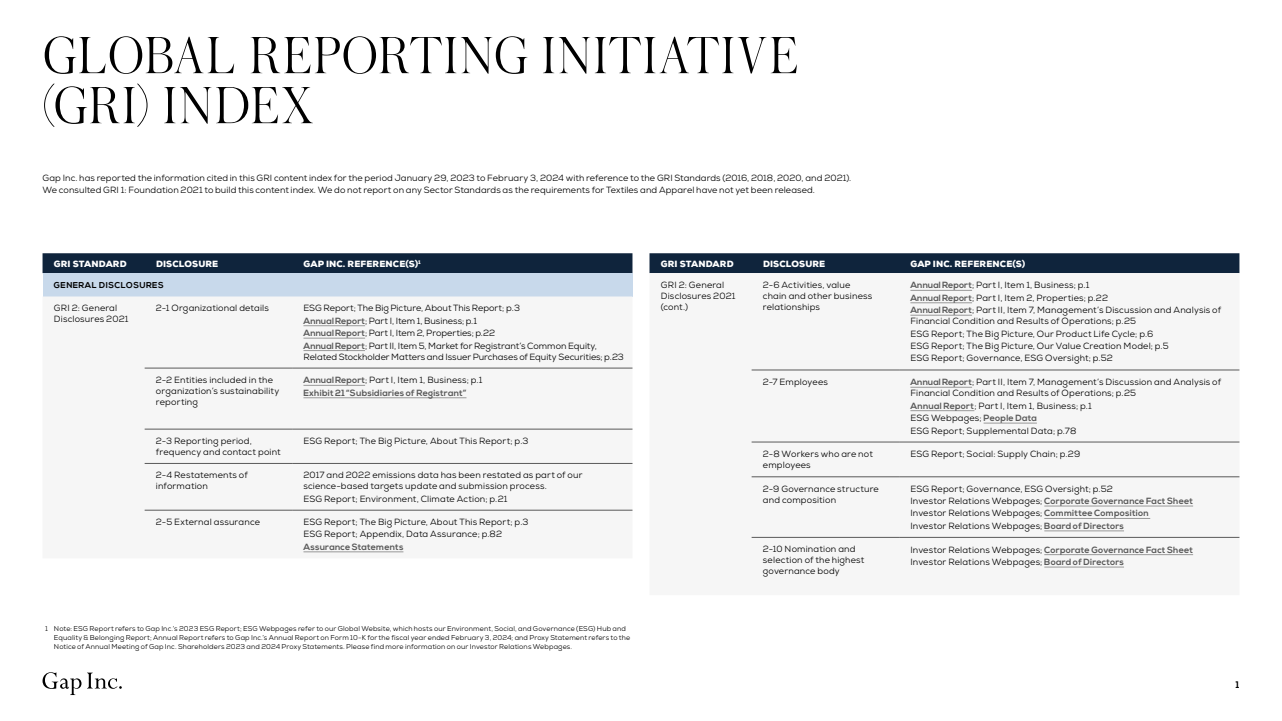
<style>
.page{position:relative;width:1282px;height:721px;background:#fff}
.page>*{position:absolute;margin:0;border:0;box-sizing:border-box;transform-origin:0 0}
.t1{font:300 55px/50px "Austin";letter-spacing:.025em;color:#000}
.t2{font:700 9.5px "Nexa";color:#000}
.Table_text{font:9px/11px "Nexa";letter-spacing:.02em;color:#000}
.Body_Copy{font:9px/12px "Nexa";letter-spacing:.01em;color:#000}
.Table_text-2{font:700 9px "Nexa";letter-spacing:.02em;color:#595959}
.Table_text-3{font:9px/11px "Nexa";letter-spacing:-.005em;color:#000}
.Table_text-4{font:9px "Nexa";color:#000}
.Table_head{font:900 9px "Nexa";letter-spacing:.015em;color:#fff}
.Table_sub_head{font:700 8.5px "Nexa";letter-spacing:.05em;color:#000}
.Footnotes{font:7px/9px "Nexa";letter-spacing:.02em;color:#000}
.s1{font-weight:700;color:#595959}
.s2{font-weight:400;color:#000}
</style>
<div class="page">
<div style="left:649px;top:253px;width:590px;height:20px;background:#0f243c"></div>
<div style="left:649px;top:273px;width:590px;height:295px;background:#f6f6f6"></div>
<hr style="left:751px;top:370px;width:148px;height:1px;background:#595959">
<hr style="left:899px;top:370px;width:340px;height:1px;background:#595959">
<hr style="left:751px;top:442px;width:148px;height:1px;background:#595959">
<hr style="left:899px;top:442px;width:340px;height:1px;background:#595959">
<hr style="left:751px;top:476px;width:148px;height:1px;background:#595959">
<hr style="left:899px;top:476px;width:340px;height:1px;background:#595959">
<hr style="left:751px;top:537px;width:148px;height:1px;background:#595959">
<hr style="left:899px;top:537px;width:340px;height:1px;background:#595959">
<hr style="left:910px;top:290px;width:62px;height:1px;background:#999">
<hr style="left:910px;top:302px;width:62px;height:1px;background:#999">
<hr style="left:910px;top:315px;width:62px;height:1px;background:#999">
<hr style="left:910px;top:387px;width:62px;height:1px;background:#999">
<hr style="left:910px;top:410px;width:64px;height:1px;background:#999">
<hr style="left:983px;top:423px;width:53px;height:1px;background:#999">
<hr style="left:1044px;top:506px;width:148px;height:1px;background:#999">
<hr style="left:1044px;top:518px;width:106px;height:1px;background:#999">
<hr style="left:1044px;top:530px;width:79px;height:1px;background:#999">
<hr style="left:1044px;top:554px;width:148px;height:1px;background:#999">
<hr style="left:1044px;top:567px;width:79px;height:1px;background:#999">
<div style="left:43px;top:253px;width:589px;height:20px;background:#0f243c"></div>
<div style="left:43px;top:273px;width:589px;height:23px;background:#c8d9eb"></div>
<div style="left:43px;top:296px;width:589px;height:257px;background:#f6f6f6"></div>
<hr style="left:145px;top:368px;width:147px;height:1px;background:#595959">
<hr style="left:292px;top:368px;width:340px;height:1px;background:#595959">
<hr style="left:145px;top:429px;width:147px;height:1px;background:#595959">
<hr style="left:292px;top:429px;width:340px;height:1px;background:#595959">
<hr style="left:145px;top:463px;width:147px;height:1px;background:#595959">
<hr style="left:292px;top:463px;width:340px;height:1px;background:#595959">
<hr style="left:145px;top:510px;width:147px;height:1px;background:#595959">
<hr style="left:292px;top:510px;width:340px;height:1px;background:#595959">
<hr style="left:303px;top:325px;width:62px;height:1px;background:#999">
<hr style="left:303px;top:338px;width:62px;height:1px;background:#999">
<hr style="left:303px;top:350px;width:62px;height:1px;background:#999">
<hr style="left:303px;top:385px;width:62px;height:1px;background:#999">
<hr style="left:303px;top:397px;width:163px;height:1px;background:#999">
<hr style="left:303px;top:551px;width:100px;height:1px;background:#999">
<svg style="left:43px;top:672px;width:38px;height:23px"></svg>
<svg style="left:87px;top:672px;width:35px;height:17px"></svg>
<h1 class="t1" style="left:43px;top:28px;width:758px">GLOBAL REPORTING INITIATIVE (GRI) INDEX</h1>
<p class="Body_Copy" style="left:43px;top:172px;width:810px">Gap Inc. has reported the information cited in this GRI content index for the period January 29, 2023 to February 3, 2024 with reference to the GRI Standards (2016, 2018, 2020, and 2021).<br>We consulted GRI 1: Foundation 2021 to build this content index. We do not report on any Sector Standards as the requirements for Textiles and Apparel have not yet been released.</p>
<p class="Table_head" style="left:54px;top:258px;width:74px">GRI STANDARD</p>
<p class="Table_head" style="left:156px;top:258px;width:64px">DISCLOSURE</p>
<p class="Table_head" style="left:303px;top:258px;width:119px">GAP INC. REFERENCE(S)<sup>1</sup></p>
<p class="Table_sub_head" style="left:54px;top:280px;width:111px">GENERAL DISCLOSURES</p>
<p class="Table_text" style="left:54px;top:303px;width:76px">GRI 2: General<br>Disclosures 2021</p>
<p class="Table_text" style="left:156px;top:303px;width:114px">2-1 Organizational details</p>
<p class="Table_text-4" style="left:303px;top:302px;width:218px">ESG Report; The Big Picture, About This Report; p.3</p>
<p class="Table_text-4" style="left:303px;top:315px;width:175px"><span class="s1">Annual Report</span>; Part I, Item 1, Business; p.1</p>
<p class="Table_text-4" style="left:303px;top:327px;width:193px"><span class="s1">Annual Report</span>; Part I, Item 2, Properties; p.22</p>
<p class="Table_text-3" style="left:303px;top:340px;width:322px"><span class="s1">Annual Report</span>; Part II, Item 5, Market for Registrant’s Common Equity,<br>Related Stockholder Matters and Issuer Purchases of Equity Securities; p.23</p>
<p class="Table_text" style="left:156px;top:375px;width:125px">2-2 Entities included in the organization’s sustainability reporting</p>
<p class="Table_text" style="left:303px;top:375px;width:180px"><span class="s1">Annual Report</span>; Part I, Item 1, Business; p.1</p>
<p class="Table_text-2" style="left:303px;top:387px;width:164px">Exhibit 21 “Subsidiaries of Registrant”</p>
<p class="Table_text" style="left:156px;top:435px;width:126px">2-3 Reporting period, frequency and contact point</p>
<p class="Table_text" style="left:303px;top:435px;width:226px">ESG Report; The Big Picture, About This Report; p.3</p>
<p class="Table_text" style="left:156px;top:469px;width:93px">2-4 Restatements of information</p>
<p class="Table_text" style="left:303px;top:469px;width:280px">2017 and 2022 emissions data has been restated as part of our science-based targets update and submission process.</p>
<p class="Table_text" style="left:303px;top:493px;width:205px">ESG Report; Environment, Climate Action; p.21</p>
<p class="Table_text" style="left:156px;top:516px;width:105px">2-5 External assurance</p>
<p class="Table_text" style="left:303px;top:516px;width:226px">ESG Report; The Big Picture, About This Report; p.3</p>
<p class="Table_text" style="left:303px;top:529px;width:200px">ESG Report; Appendix, Data Assurance; p.82</p>
<p class="Table_text-2" style="left:303px;top:541px;width:101px">Assurance Statements</p>
<p class="Footnotes" style="left:54px;top:624px;width:578px;text-indent:-9px">1 Note: ESG Report refers to Gap Inc.’s 2023 ESG Report; ESG Webpages refer to our Global Website, which hosts our Environment, Social, and Governance (ESG) Hub and<br>Equality &amp; Belonging Report; Annual Report refers to Gap Inc.’s Annual Report on Form 10-K for the fiscal year ended February 3, 2024; and Proxy Statement refers to the<br>Notice of Annual Meeting of Gap Inc. Shareholders 2023 and 2024 Proxy Statements. Please find more information on our Investor Relations Webpages.</p>
<p class="Table_head" style="left:661px;top:258px;width:74px">GRI STANDARD</p>
<p class="Table_head" style="left:763px;top:258px;width:64px">DISCLOSURE</p>
<p class="Table_head" style="left:910px;top:258px;width:116px">GAP INC. REFERENCE(S)</p>
<p class="Table_text" style="left:660px;top:279px;width:76px">GRI 2: General<br>Disclosures 2021</p>
<p class="Table_text" style="left:660px;top:301px;width:29px">(cont.)</p>
<p class="Table_text" style="left:763px;top:279px;width:111px">2-6 Activities, value chain and other business relationships</p>
<p class="Table_text" style="left:910px;top:280px;width:180px"><span class="s1">Annual Report</span>; Part I, Item 1, Business; p.1</p>
<p class="Table_text" style="left:910px;top:292px;width:199px"><span class="s1">Annual Report</span>; Part I, Item 2, Properties; p.22</p>
<p class="Table_text" style="left:910px;top:305px;width:312px"><span class="s1">Annual Report</span>; Part II, Item 7, Management’s Discussion and Analysis of<br>Financial Condition and Results of Operations; p.25</p>
<p class="Table_text" style="left:910px;top:328px;width:244px">ESG Report; The Big Picture, Our Product Life Cycle; p.6</p>
<p class="Table_text" style="left:910px;top:340px;width:260px">ESG Report; The Big Picture, Our Value Creation Model; p.5</p>
<p class="Table_text" style="left:910px;top:353px;width:204px">ESG Report; Governance, ESG Oversight; p.52</p>
<p class="Table_text" style="left:763px;top:376px;width:66px">2-7 Employees</p>
<p class="Table_text" style="left:910px;top:377px;width:312px"><span class="s1">Annual Report</span>; Part II, Item 7, Management’s Discussion and Analysis of<br>Financial Condition and Results of Operations; p.25</p>
<p class="Table_text" style="left:910px;top:400px;width:183px"><span class="s1">Annual Report</span>; Part I, Item 1, Business; p.1</p>
<p class="Table_text" style="left:910px;top:412px;width:128px">ESG Webpages; <span class="s1">People Data</span></p>
<p class="Table_text" style="left:910px;top:425px;width:167px">ESG Report; Supplemental Data; p.78</p>
<p class="Table_text" style="left:763px;top:449px;width:111px">2-8 Workers who are not employees</p>
<p class="Table_text" style="left:910px;top:448px;width:171px">ESG Report; Social: Supply Chain; p.29</p>
<p class="Table_text" style="left:763px;top:483px;width:117px">2-9 Governance structure and composition</p>
<p class="Table_text" style="left:910px;top:483px;width:204px">ESG Report; Governance, ESG Oversight; p.52</p>
<p class="Table_text-2" style="left:910px;top:496px;width:284px"><span class="s2">Investor Relations Webpages;</span> Corporate Governance Fact Sheet</p>
<p class="Table_text" style="left:910px;top:508px;width:240px">Investor Relations Webpages; <span class="s1">Committee Composition</span></p>
<p class="Table_text" style="left:910px;top:520px;width:215px">Investor Relations Webpages; <span class="s1">Board of Directors</span></p>
<p class="Table_text" style="left:763px;top:543px;width:103px">2-10 Nomination and selection of the highest governance body</p>
<p class="Table_text-2" style="left:910px;top:544px;width:284px"><span class="s2">Investor Relations Webpages;</span> Corporate Governance Fact Sheet</p>
<p class="Table_text" style="left:910px;top:556px;width:215px">Investor Relations Webpages; <span class="s1">Board of Directors</span></p>
<p class="t2" style="left:1235px;top:679px;width:5px">1</p>
</div>
